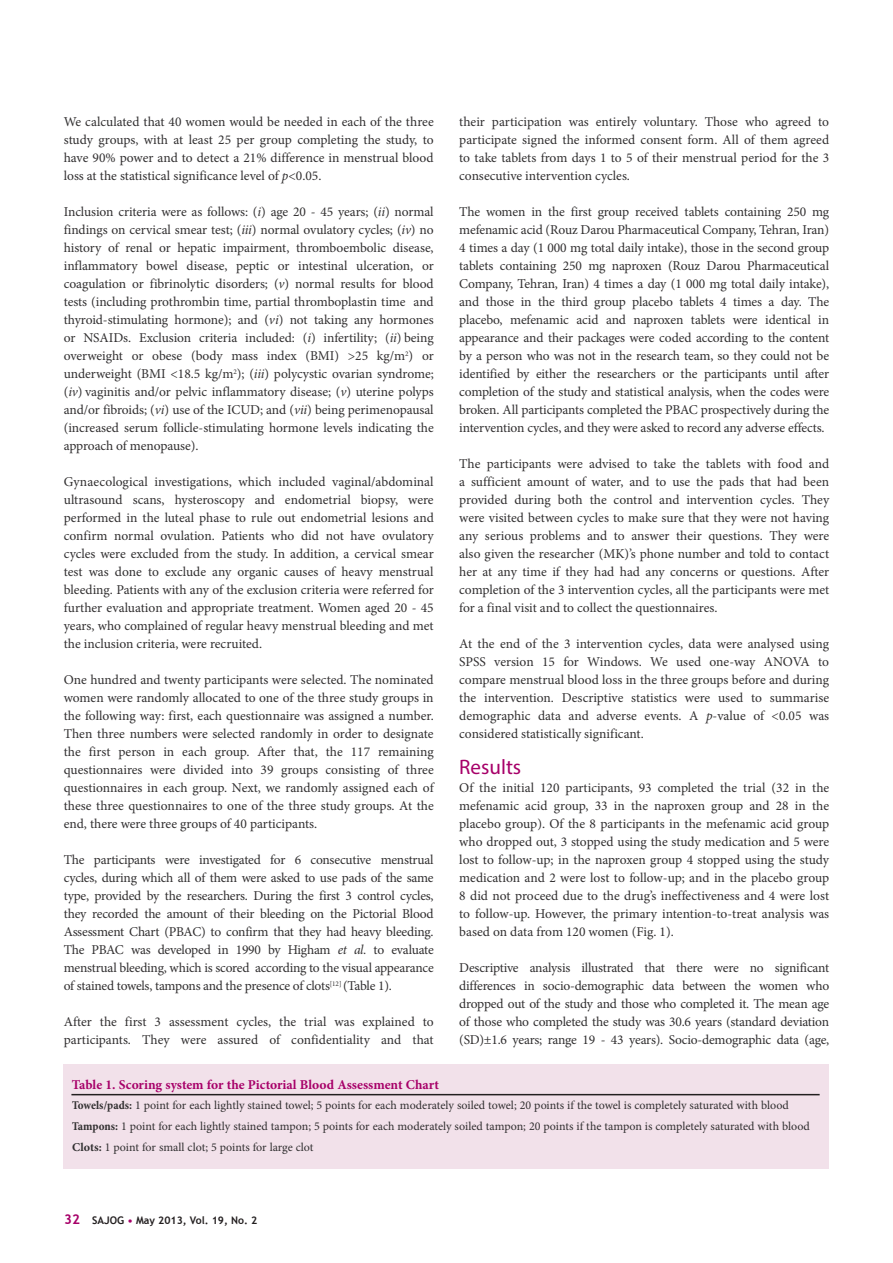
<style>
.page{position:relative;width:893px;height:1263px;background:#fff}
.page>*{position:absolute;margin:0;border:0;box-sizing:border-box;transform-origin:0 0}
.B_HEAD{font:21px "Myriad Pro";color:#a70169}
.BODY_TEXT{font:13.5px/18px "Minion Pro";letter-spacing:-.005em;color:#312f30;text-align:justify}
.TABLE_HEADING{font:700 13.5px "Minion Pro";color:#a70169}
.TABLE_COPY{font:12px "Minion Pro";letter-spacing:-.005em;color:#312f30}
.t1{font:700 10.5px "Trebuchet MS";color:#231f20}
.s1{font-style:italic}
.s2{font-weight:700;font-stretch:condensed}
.s3{font-weight:700}
.s4{font-size:13.5px;color:#a70169}
.s5{color:#a70169}
</style>
<div class="page">
<div style="left:63px;top:1064px;width:765px;height:105px;background:#f2e1ea"></div>
<hr style="left:71px;top:1094px;width:749px;height:1px;background:#231f20">
<p class="BODY_TEXT" style="left:64px;top:113px;width:371px">We calculated that 40 women would be needed in each of the three study groups, with at least 25 per group completing the study, to have 90% power and to detect a 21% difference in menstrual blood loss at the statistical significance level of <span class="s1">p</span>&lt;0.05.</p>
<p class="BODY_TEXT" style="left:64px;top:203px;width:371px">Inclusion criteria were as follows: (<span class="s1">i</span>) age 20 - 45 years; (<span class="s1">ii</span>) normal findings on cervical smear test; (<span class="s1">iii</span>) normal ovulatory cycles; (<span class="s1">iv</span>) no history of renal or hepatic impairment, thromboembolic disease, inflammatory bowel disease, peptic or intestinal ulceration, or coagulation or fibrinolytic disorders; (<span class="s1">v</span>) normal results for blood tests (including prothrombin time, partial thromboplastin time and thyroid-stimulating hormone); and (<span class="s1">vi</span>) not taking any hormones or NSAIDs. Exclusion criteria included: (<span class="s1">i</span>) infertility; (<span class="s1">ii</span>) being overweight or obese (body mass index (BMI) &gt;25 kg/m<sup>2</sup>) or underweight (BMI &lt;18.5 kg/m<sup>2</sup>); (<span class="s1">iii</span>) polycystic ovarian syndrome; (<span class="s1">iv</span>) vaginitis and/or pelvic inflammatory disease; (<span class="s1">v</span>) uterine polyps and/or fibroids; (<span class="s1">vi</span>) use of the ICUD; and (<span class="s1">vii</span>) being perimenopausal (increased serum follicle-stimulating hormone levels indicating the approach of menopause).</p>
<p class="BODY_TEXT" style="left:64px;top:473px;width:371px">Gynaecological investigations, which included vaginal/abdominal ultrasound scans, hysteroscopy and endometrial biopsy, were performed in the luteal phase to rule out endometrial lesions and confirm normal ovulation. Patients who did not have ovulatory cycles were excluded from the study. In addition, a cervical smear test was done to exclude any organic causes of heavy menstrual bleeding. Patients with any of the exclusion criteria were referred for further evaluation and appropriate treatment. Women aged 20 - 45 years, who complained of regular heavy menstrual bleeding and met the inclusion criteria, were recruited.</p>
<p class="BODY_TEXT" style="left:64px;top:671px;width:371px">One hundred and twenty participants were selected. The nominated women were randomly allocated to one of the three study groups in the following way: first, each questionnaire was assigned a number.<br>Then three numbers were selected randomly in order to designate the first person in each group. After that, the 117 remaining questionnaires were divided into 39 groups consisting of three questionnaires in each group. Next, we randomly assigned each of these three questionnaires to one of the three study groups. At the end, there were three groups of 40 participants.</p>
<p class="BODY_TEXT" style="left:64px;top:851px;width:371px">The participants were investigated for 6 consecutive menstrual cycles, during which all of them were asked to use pads of the same type, provided by the researchers. During the first 3 control cycles, they recorded the amount of their bleeding on the Pictorial Blood Assessment Chart (PBAC) to confirm that they had heavy bleeding.<br>The PBAC was developed in 1990 by Higham <span class="s1">et al.</span> to evaluate menstrual bleeding, which is scored according to the visual appearance of stained towels, tampons and the presence of clots<sup>[12]</sup> (Table 1).</p>
<p class="BODY_TEXT" style="left:64px;top:1013px;width:371px">After the first 3 assessment cycles, the trial was explained to participants. They were assured of confidentiality and that</p>
<p class="BODY_TEXT" style="left:459px;top:113px;width:371px">their participation was entirely voluntary. Those who agreed to participate signed the informed consent form. All of them agreed to take tablets from days 1 to 5 of their menstrual period for the 3 consecutive intervention cycles.</p>
<p class="BODY_TEXT" style="left:459px;top:203px;width:371px">The women in the first group received tablets containing 250 mg mefenamic acid (Rouz Darou Pharmaceutical Company, Tehran, Iran)<br>4 times a day (1 000 mg total daily intake), those in the second group tablets containing 250 mg naproxen (Rouz Darou Pharmaceutical Company, Tehran, Iran) 4 times a day (1 000 mg total daily intake), and those in the third group placebo tablets 4 times a day. The placebo, mefenamic acid and naproxen tablets were identical in appearance and their packages were coded according to the content by a person who was not in the research team, so they could not be identified by either the researchers or the participants until after completion of the study and statistical analysis, when the codes were broken. All participants completed the PBAC prospectively during the intervention cycles, and they were asked to record any adverse effects.</p>
<p class="BODY_TEXT" style="left:459px;top:455px;width:371px">The participants were advised to take the tablets with food and a sufficient amount of water, and to use the pads that had been provided during both the control and intervention cycles. They were visited between cycles to make sure that they were not having any serious problems and to answer their questions. They were also given the researcher (MK)’s phone number and told to contact her at any time if they had had any concerns or questions. After completion of the 3 intervention cycles, all the participants were met for a final visit and to collect the questionnaires.</p>
<p class="BODY_TEXT" style="left:459px;top:635px;width:371px">At the end of the 3 intervention cycles, data were analysed using SPSS version 15 for Windows. We used one-way ANOVA to compare menstrual blood loss in the three groups before and during the intervention. Descriptive statistics were used to summarise demographic data and adverse events. A <span class="s1">p</span>-value of &lt;0.05 was considered statistically significant.</p>
<h2 class="B_HEAD" style="left:459px;top:754px;width:64px">Results</h2>
<p class="BODY_TEXT" style="left:459px;top:779px;width:371px">Of the initial 120 participants, 93 completed the trial (32 in the mefenamic acid group, 33 in the naproxen group and 28 in the placebo group). Of the 8 participants in the mefenamic acid group who dropped out, 3 stopped using the study medication and 5 were lost to follow-up; in the naproxen group 4 stopped using the study medication and 2 were lost to follow-up; and in the placebo group 8 did not proceed due to the drug’s ineffectiveness and 4 were lost to follow-up. However, the primary intention-to-treat analysis was based on data from 120 women (Fig. 1).</p>
<p class="BODY_TEXT" style="left:459px;top:959px;width:371px">Descriptive analysis illustrated that there were no significant differences in socio-demographic data between the women who dropped out of the study and those who completed it. The mean age of those who completed the study was 30.6 years (standard deviation (SD)±1.6 years; range 19 - 43 years). Socio-demographic data (age,</p>
<p class="TABLE_HEADING" style="left:72px;top:1075px;width:369px">Table 1. Scoring system for the Pictorial Blood Assessment Chart</p>
<p class="TABLE_COPY" style="left:72px;top:1097px;width:718px"><span class="s2">Towels/pads:</span> 1 point for each lightly stained towel; 5 points for each moderately soiled towel; 20 points if the towel is completely saturated with blood</p>
<p class="TABLE_COPY" style="left:72px;top:1118px;width:739px"><span class="s2">Tampons:</span> 1 point for each lightly stained tampon; 5 points for each moderately soiled tampon; 20 points if the tampon is completely saturated with blood</p>
<p class="TABLE_COPY" style="left:72px;top:1139px;width:243px"><span class="s3">Clots:</span> 1 point for small clot; 5 points for large clot</p>
<p class="t1" style="left:64px;top:1214px;width:195px"><span class="s4">32</span> SAJOG <span class="s5">•</span> May 2013, Vol. 19, No. 2</p>
</div>
